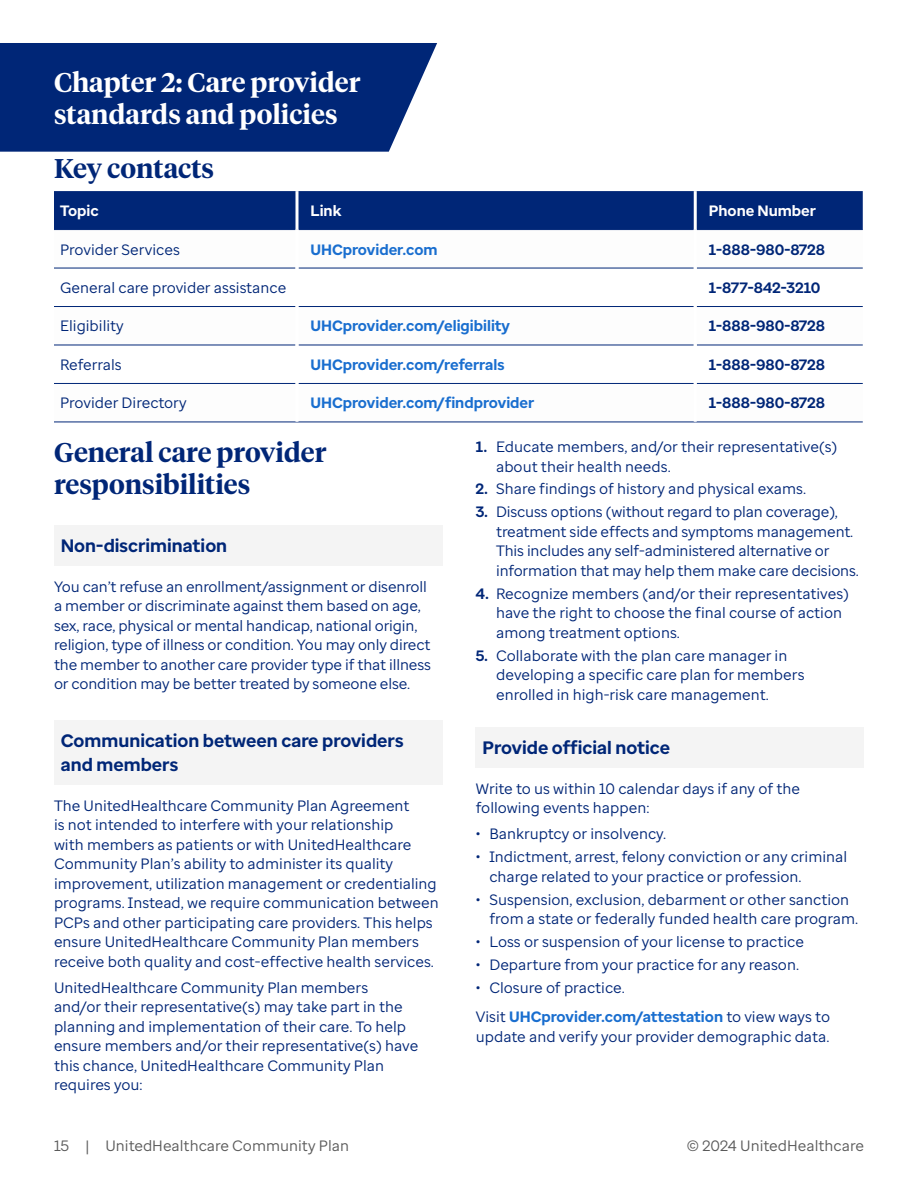
<style>
.page{position:relative;width:918px;height:1188px;background:#fff}
.page>*{position:absolute;margin:0;border:0;box-sizing:border-box;transform-origin:0 0}
.H4{font:600 27px/32.4px "UHC Serif Headline";color:#002677}
.chapter_header{font:600 27px/31.5px "UHC Serif Headline";color:#fff}
.H5_Sans_Gray_Shading{font:700 18px/24px "Enterprise Sans";color:#002677}
.Body{font:15px/19.5px "Enterprise Sans";color:#002677}
.Body-2{font:700 15px "Enterprise Sans";color:#196ecf}
.Box_spacing{font:15px/19.5px "Enterprise Sans";color:#002677}
.Body-3{font:700 15px "Enterprise Sans";color:#002677}
.t1{font:15px "Enterprise Sans";color:#5a5a5a}
.Body-4{font:700 15px "Enterprise Sans";color:#fff}
.s1{font-weight:700}
.s2{font-weight:700;color:#196ecf}
</style>
<div class="page">
<div style="left:54px;top:191px;width:809px;height:38px;background:#002677"></div>
<svg style="left:54px;top:230px;width:809px;height:192px"></svg>
<hr style="left:54px;top:229px;width:242px;height:1px;background:#002677">
<hr style="left:298px;top:229px;width:396px;height:1px;background:#002677">
<hr style="left:697px;top:229px;width:166px;height:1px;background:#002677">
<hr style="left:54px;top:268px;width:242px;height:1px;background:#002677">
<hr style="left:298px;top:268px;width:396px;height:1px;background:#002677">
<hr style="left:697px;top:268px;width:166px;height:1px;background:#002677">
<hr style="left:54px;top:306px;width:242px;height:1px;background:#002677">
<hr style="left:298px;top:306px;width:396px;height:1px;background:#002677">
<hr style="left:697px;top:306px;width:166px;height:1px;background:#002677">
<hr style="left:54px;top:345px;width:242px;height:1px;background:#002677">
<hr style="left:298px;top:345px;width:396px;height:1px;background:#002677">
<hr style="left:697px;top:345px;width:166px;height:1px;background:#002677">
<hr style="left:54px;top:383px;width:242px;height:1px;background:#002677">
<hr style="left:298px;top:383px;width:396px;height:1px;background:#002677">
<hr style="left:697px;top:383px;width:166px;height:1px;background:#002677">
<hr style="left:54px;top:422px;width:243px;height:1px;background:#002677">
<hr style="left:297px;top:422px;width:398px;height:1px;background:#002677">
<hr style="left:695px;top:422px;width:168px;height:1px;background:#002677">
<hr style="left:296px;top:191px;width:2px;height:39px;background:#fff">
<hr style="left:694px;top:191px;width:3px;height:39px;background:#fff">
<hr style="left:296px;top:230px;width:2px;height:38px;background:#fff">
<hr style="left:694px;top:230px;width:3px;height:38px;background:#fff">
<hr style="left:296px;top:268px;width:2px;height:39px;background:#fff">
<hr style="left:694px;top:268px;width:3px;height:39px;background:#fff">
<hr style="left:296px;top:307px;width:2px;height:38px;background:#fff">
<hr style="left:694px;top:307px;width:3px;height:38px;background:#fff">
<hr style="left:296px;top:345px;width:2px;height:38px;background:#fff">
<hr style="left:694px;top:345px;width:3px;height:38px;background:#fff">
<hr style="left:296px;top:383px;width:2px;height:39px;background:#fff">
<hr style="left:694px;top:383px;width:3px;height:39px;background:#fff">
<div style="left:54px;top:525px;width:388px;height:40px;background:#f4f4f4"></div>
<div style="left:54px;top:720px;width:388px;height:64px;background:#f4f4f4"></div>
<div style="left:476px;top:727px;width:388px;height:40px;background:#f4f4f4"></div>
<div style="left:0;top:43px;width:437px;height:109px;background:#002677"></div>
<p class="chapter_header" style="left:54px;top:66px;width:308px">Chapter 2: Care provider standards and policies</p>
<p class="H4" style="left:54px;top:151px;width:162px">Key contacts</p>
<p class="Body-4" style="left:60px;top:201px;width:40px">Topic</p>
<p class="Body-4" style="left:310px;top:201px;width:33px">Link</p>
<p class="Body-4" style="left:709px;top:201px;width:109px">Phone Number</p>
<p class="Body" style="left:60px;top:239px;width:121px">Provider Services</p>
<p class="Body-2" style="left:310px;top:239px;width:129px">UHCprovider.com</p>
<p class="Body-3" style="left:709px;top:239px;width:118px">1-888-980-8728</p>
<p class="Body" style="left:60px;top:278px;width:228px">General care provider assistance</p>
<p class="Body-3" style="left:709px;top:278px;width:113px">1-877-842-3210</p>
<p class="Body" style="left:60px;top:316px;width:65px">Eligibility</p>
<p class="Body-2" style="left:310px;top:316px;width:201px">UHCprovider.com/eligibility</p>
<p class="Body-3" style="left:709px;top:316px;width:118px">1-888-980-8728</p>
<p class="Body" style="left:60px;top:355px;width:63px">Referrals</p>
<p class="Body-2" style="left:310px;top:355px;width:196px">UHCprovider.com/referrals</p>
<p class="Body-3" style="left:709px;top:355px;width:118px">1-888-980-8728</p>
<p class="Body" style="left:60px;top:393px;width:128px">Provider Directory</p>
<p class="Body-2" style="left:310px;top:393px;width:225px">UHCprovider.com/findprovider</p>
<p class="Body-3" style="left:709px;top:393px;width:118px">1-888-980-8728</p>
<p class="H4" style="left:54px;top:435px;width:274px">General care provider responsibilities</p>
<p class="H5_Sans_Gray_Shading" style="left:61px;top:534px;width:168px">Non-discrimination</p>
<p class="Body" style="left:54px;top:577px;width:379px">You can’t refuse an enrollment/assignment or disenroll a member or discriminate against them based on age, sex, race, physical or mental handicap, national origin, religion, type of illness or condition. You may only direct the member to another care provider type if that illness or condition may be better treated by someone else.</p>
<p class="Body" style="left:496px;top:437px;width:343px;text-indent:-20px"><span class="s1">1.</span> Educate members, and/or their representative(s) about their health needs.</p>
<p class="Body" style="left:476px;top:479px;width:332px"><span class="s1">2.</span> Share findings of history and physical exams.</p>
<p class="Body" style="left:496px;top:502px;width:364px;text-indent:-20px"><span class="s1">3.</span> Discuss options (without regard to plan coverage), treatment side effects and symptoms management.<br>This includes any self-administered alternative or information that may help them make care decisions.</p>
<p class="Body" style="left:496px;top:584px;width:354px;text-indent:-20px"><span class="s1">4.</span> Recognize members (and/or their representatives) have the right to choose the final course of action among treatment options.</p>
<p class="Body" style="left:496px;top:645px;width:310px;text-indent:-20px"><span class="s1">5.</span> Collaborate with the plan care manager in developing a specific care plan for members enrolled in high-risk care management.</p>
<p class="H5_Sans_Gray_Shading" style="left:483px;top:736px;width:189px">Provide official notice</p>
<p class="Body" style="left:476px;top:779px;width:326px">Write to us within 10 calendar days if any of the following events happen:</p>
<p class="Body" style="left:476px;top:824px;width:192px">• Bankruptcy or insolvency.</p>
<p class="Body" style="left:489px;top:847px;width:359px;text-indent:-14px">• Indictment, arrest, felony conviction or any criminal charge related to your practice or profession.</p>
<p class="Body" style="left:489px;top:890px;width:370px;text-indent:-14px">• Suspension, exclusion, debarment or other sanction from a state or federally funded health care program.</p>
<p class="Body" style="left:476px;top:932px;width:330px">• Loss or suspension of your license to practice</p>
<p class="Body" style="left:476px;top:955px;width:325px">• Departure from your practice for any reason.</p>
<p class="Body" style="left:476px;top:978px;width:150px">• Closure of practice.</p>
<p class="Box_spacing" style="left:476px;top:1007px;width:356px">Visit <span class="s2">UHCprovider.com/attestation</span> to view ways to update and verify your provider demographic data.</p>
<p class="H5_Sans_Gray_Shading" style="left:61px;top:729px;width:344px">Communication between care providers and members</p>
<p class="Body" style="left:54px;top:796px;width:386px">The UnitedHealthcare Community Plan Agreement<br>is not intended to interfere with your relationship<br>with members as patients or with UnitedHealthcare Community Plan’s ability to administer its quality improvement, utilization management or credentialing programs. Instead, we require communication between PCPs and other participating care providers. This helps ensure UnitedHealthcare Community Plan members receive both quality and cost-effective health services.</p>
<p class="Body" style="left:54px;top:978px;width:366px">UnitedHealthcare Community Plan members and/or their representative(s) may take part in the planning and implementation of their care. To help ensure members and/or their representative(s) have this chance, UnitedHealthcare Community Plan requires you:</p>
<p class="t1" style="left:54px;top:1136px;width:297px">15 | UnitedHealthcare Community Plan</p>
<p class="t1" style="left:687px;top:1136px;width:178px">© 2024 UnitedHealthcare</p>
</div>
